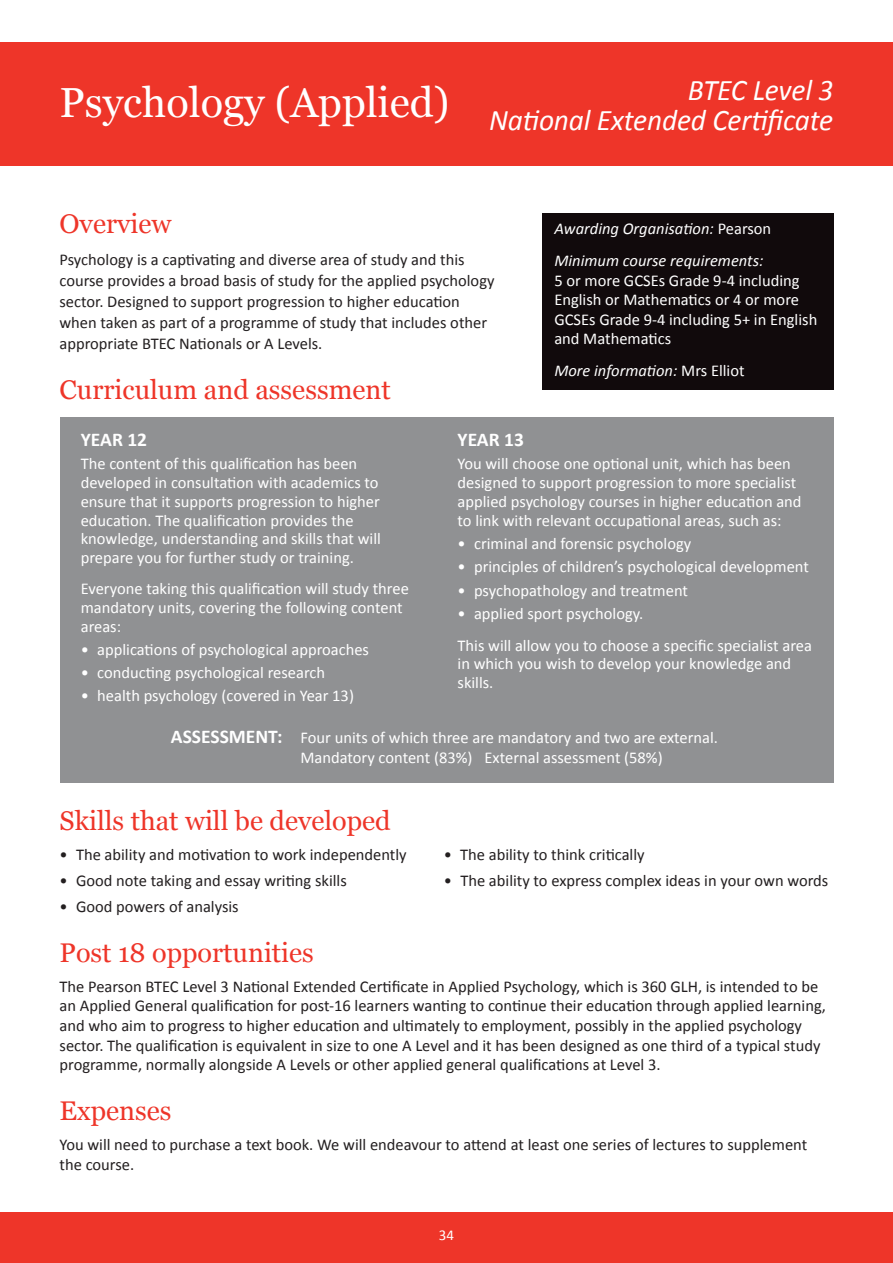
<style>
.page{position:relative;width:893px;height:1263px;background:#fff}
.page>*{position:absolute;margin:0;border:0;box-sizing:border-box;transform-origin:0 0}
.t1{font:42px "Georgia";color:#fff}
.t2{font:italic 30px/30px "Calibri";letter-spacing:-.005em;color:#fff;text-align:right}
.t3{font:27px "Georgia";color:#ee3529}
.t4{font:700 19.5px "Calibri";color:#fff}
.t5{font:16.5px/18.8px "Calibri";color:#fff}
.t6{font:16.5px/19.5px "Calibri";color:#231f20}
.t7{font:italic 16.5px/32.2px "Calibri";color:#fff}
.t8{font:15px "Calibri";color:#fff}
.s1{font-style:normal}
.s2{font-weight:700;font-size:19.5px}
</style>
<div class="page">
<div style="left:0;top:1212px;width:893px;height:51px;background:#ee3529"></div>
<div style="left:0;top:43px;width:893px;height:123px;background:#ee3529"></div>
<div style="left:60px;top:417px;width:773px;height:365px;background:#909193"></div>
<div style="left:542px;top:213px;width:291px;height:176px;background:#110a0c"></div>
<h1 class="t1" style="left:60px;top:78px;width:391px">Psychology (applied)</h1>
<h2 class="t2" style="left:489px;top:75px;width:346px">BTEC Level 3<br>National Extended Certificate</h2>
<h3 class="t3" style="left:60px;top:208px;width:113px">overview</h3>
<p class="t6" style="left:60px;top:249px;width:437px;line-height:21px">Psychology is a captivating and diverse area of study and this course provides a broad basis of study for the applied psychology sector. Designed to support progression to higher education when taken as part of a programme of study that includes other appropriate BTEC Nationals or A Levels.</p>
<h3 class="t3" style="left:60px;top:374px;width:333px">curriculum and assessment</h3>
<p class="t7" style="left:554px;top:212px;width:218px">Awarding Organisation: <span class="s1">Pearson<br></span>Minimum course requirements:</p>
<p class="t5" style="left:554px;top:270px;width:264px;line-height:19.5px">5 or more GCSEs Grade 9-4 including<br>English or Mathematics or 4 or more<br>GCSEs Grade 9-4 including 5+ in English and Mathematics</p>
<p class="t7" style="left:554px;top:355px;width:192px">More information: <span class="s1">Mrs Elliot</span></p>
<p class="t4" style="left:81px;top:428px;width:68px">YEAR 12</p>
<p class="t5" style="left:81px;top:454px;width:302px">The content of this qualification has been developed in consultation with academics to ensure that it supports progression to higher education. The qualification provides the knowledge, understanding and skills that will prepare you for further study or training.</p>
<p class="t5" style="left:81px;top:579px;width:330px">Everyone taking this qualification will study three mandatory units, covering the following content areas:</p>
<p class="t5" style="left:81px;top:640px;width:290px">• applications of psychological approaches</p>
<p class="t5" style="left:81px;top:663px;width:246px">• conducting psychological research</p>
<p class="t5" style="left:81px;top:686px;width:275px">• health psychology (covered in Year 13)</p>
<p class="t5" style="left:300px;top:728px;width:419px;line-height:19.5px;text-indent:-130px"><span class="s2">ASSESSMENT:</span> Four units of which three are mandatory and two are external.<br>Mandatory content (83%) External assessment (58%)</p>
<p class="t4" style="left:458px;top:428px;width:68px">YEAR 13</p>
<p class="t5" style="left:458px;top:454px;width:346px">You will choose one optional unit, which has been designed to support progression to more specialist applied psychology courses in higher education and to link with relevant occupational areas, such as:</p>
<p class="t5" style="left:458px;top:534px;width:235px">• criminal and forensic psychology</p>
<p class="t5" style="left:458px;top:557px;width:353px">• principles of children’s psychological development</p>
<p class="t5" style="left:458px;top:581px;width:232px">• psychopathology and treatment</p>
<p class="t5" style="left:458px;top:598px;width:356px;line-height:31.5px">• applied sport psychology.<br>This will allow you to choose a specific specialist area</p>
<p class="t5" style="left:458px;top:654px;width:335px">in which you wish to develop your knowledge and skills.</p>
<h3 class="t3" style="left:60px;top:805px;width:333px">Skills that will be developed</h3>
<p class="t6" style="left:60px;top:845px;width:349px">• The ability and motivation to work independently</p>
<p class="t6" style="left:444px;top:845px;width:202px">• The ability to think critically</p>
<p class="t6" style="left:60px;top:870px;width:289px">• Good note taking and essay writing skills</p>
<p class="t6" style="left:444px;top:870px;width:386px">• The ability to express complex ideas in your own words</p>
<p class="t6" style="left:60px;top:896px;width:181px">• Good powers of analysis</p>
<h3 class="t3" style="left:60px;top:937px;width:256px">Post 18 opportunities</h3>
<p class="t6" style="left:60px;top:976px;width:768px">The Pearson BTEC Level 3 National Extended Certificate in Applied Psychology, which is 360 GLH, is intended to be an Applied General qualification for post-16 learners wanting to continue their education through applied learning, and who aim to progress to higher education and ultimately to employment, possibly in the applied psychology sector. The qualification is equivalent in size to one A Level and it has been designed as one third of a typical study programme, normally alongside A Levels or other applied general qualifications at Level 3.</p>
<h3 class="t3" style="left:60px;top:1095px;width:114px">expenses</h3>
<p class="t6" style="left:60px;top:1135px;width:749px">You will need to purchase a text book. We will endeavour to attend at least one series of lectures to supplement the course.</p>
<p class="t8" style="left:439px;top:1226px;width:17px">34</p>
</div>
